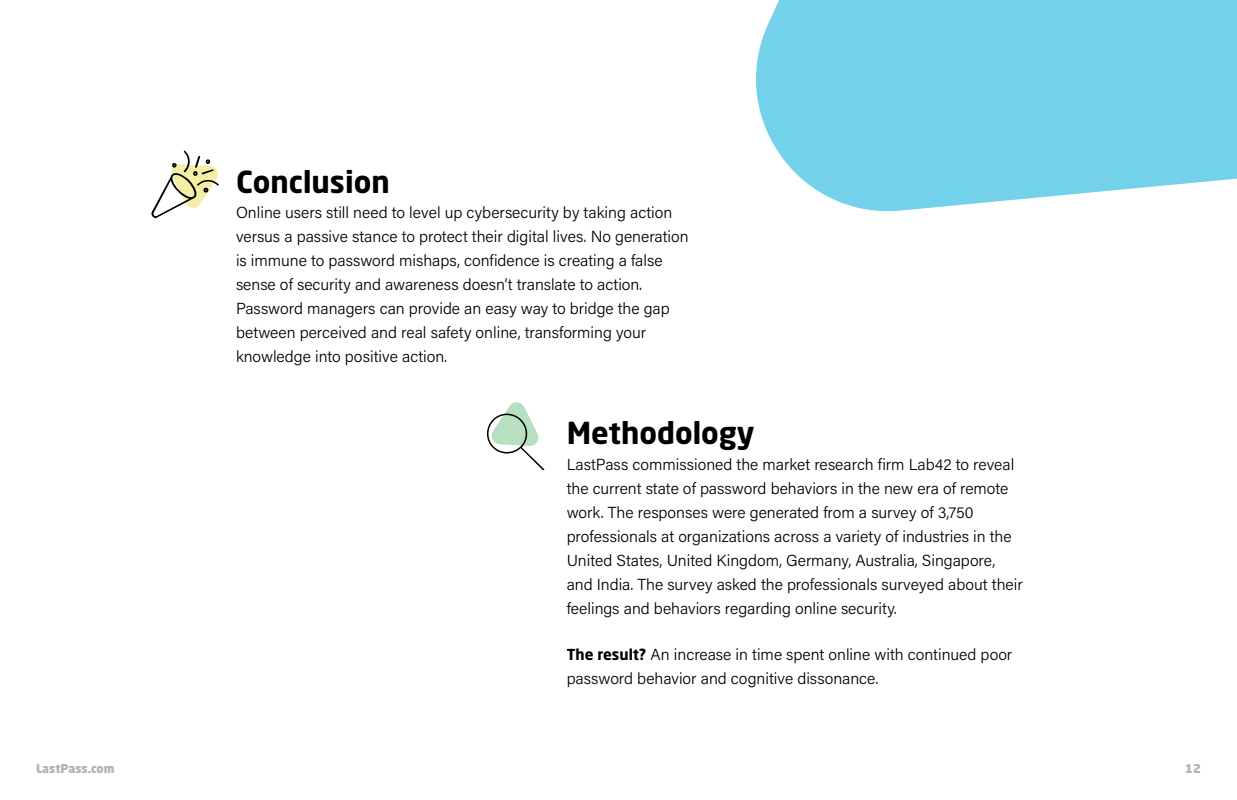
<style>
.page{position:relative;width:1237px;height:800px;background:#fff}
.page>*{position:absolute;margin:0;border:0;box-sizing:border-box;transform-origin:0 0}
.t1{font:700 30px "Neo Sans W1 G";color:#000}
.t2{font:300 16px/24px "Acumin Pro";color:#000}
.t3{font:900 12px "Neo Sans W1 G";color:#b3b3b3}
.s1{font-family:"Neo Sans W1 G";font-weight:700;font-size:15px}
</style>
<div class="page">
<svg style="left:151px;top:151px;width:68px;height:67px"></svg>
<svg style="left:487px;top:402px;width:57px;height:68px"></svg>
<svg style="left:756px;top:0;width:481px;height:211px;background:#81d5ec"></svg>
<h1 class="t1" style="left:236px;top:162px;width:155px">Conclusion</h1>
<p class="t2" style="left:236px;top:200px;width:454px">Online users still need to level up cybersecurity by taking action versus a passive stance to protect their digital lives. No generation is immune to password mishaps, confidence is creating a false sense of security and awareness doesn’t translate to action.<br>Password managers can provide an easy way to bridge the gap between perceived and real safety online, transforming your knowledge into positive action.</p>
<h1 class="t1" style="left:567px;top:414px;width:189px">Methodology</h1>
<p class="t2" style="left:567px;top:452px;width:458px">LastPass commissioned the market research firm Lab42 to reveal the current state of password behaviors in the new era of remote work. The responses were generated from a survey of 3,750 professionals at organizations across a variety of industries in the United States, United Kingdom, Germany, Australia, Singapore, and India. The survey asked the professionals surveyed about their feelings and behaviors regarding online security.</p>
<p class="t2" style="left:567px;top:642px;width:447px"><span class="s1">The result?</span> An increase in time spent online with continued poor password behavior and cognitive dissonance.</p>
<p class="t3" style="left:36px;top:761px;width:80px">LastPass.com</p>
<p class="t3" style="left:1185px;top:761px;width:17px">12</p>
</div>
